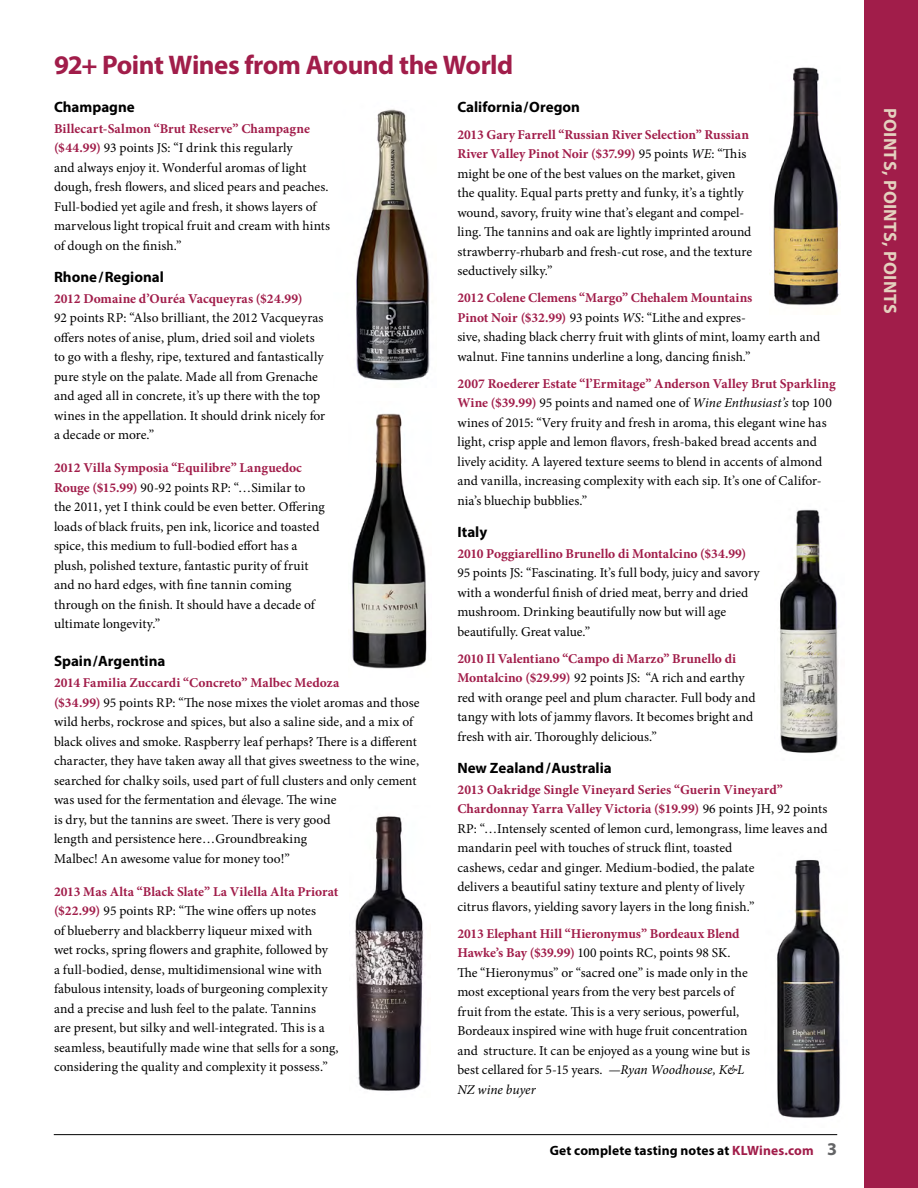
<style>
.page{position:relative;width:918px;height:1188px;background:#fff}
.page>*{position:absolute;margin:0;border:0;box-sizing:border-box;transform-origin:0 0}
.t1{font:700 27px "Myriad Pro";letter-spacing:-.02em;color:#a11d4a}
.t2{font:700 18px "Myriad Pro";letter-spacing:.02em;color:#e4d2bf}
.t3{font:700 15px "Myriad Pro";color:#000}
.t4{font:13.5px/19.5px "Minion Pro";color:#000}
.t5{font:700 13.5px "Minion Pro";letter-spacing:.005em;color:#a11d4a}
.t6{font:700 13.5px "Myriad Pro";letter-spacing:.01em;color:#000}
.s1{font-weight:700;color:#a11d4a}
.s2{font-style:italic}
.s3{color:#a11d4a}
.s4{font-size:18px;color:#636466}
</style>
<div class="page">
<div style="left:864px;top:0;width:54px;height:1188px;background:#a11d4a"></div>
<hr style="left:54px;top:1134px;width:783px;height:1px;background:#000">
<img style="left:780px;top:509px;width:58px;height:244px">
<img style="left:355px;top:816px;width:69px;height:275px">
<img style="left:356px;top:109px;width:74px;height:272px">
<img style="left:352px;top:413px;width:75px;height:256px">
<img style="left:769px;top:67px;width:72px;height:238px">
<img style="left:777px;top:860px;width:64px;height:258px">
<h1 class="t1" style="left:54px;top:48px;width:461px">92+ Point Wines from Around the World</h1>
<p class="t3" style="left:54px;top:97px;width:82px">Champagne</p>
<p class="t4" style="left:54px;top:119px;width:278px"><span class="s1">Billecart-Salmon “Brut Reserve” Champagne ($44.99)</span> 93 points JS: “I drink this regularly<br>and always enjoy it. Wonderful aromas of light dough, fresh flowers, and sliced pears and peaches.<br>Full-bodied yet agile and fresh, it shows layers of marvelous light tropical fruit and cream with hints of dough on the finish.”</p>
<p class="t3" style="left:54px;top:267px;width:111px">Rhone/Regional</p>
<p class="t5" style="left:54px;top:289px;width:250px">2012 Domaine d’Ouréa Vacqueyras ($24.99)</p>
<p class="t4" style="left:54px;top:308px;width:273px">92 points RP: “Also brilliant, the 2012 Vacqueyras offers notes of anise, plum, dried soil and violets to go with a fleshy, ripe, textured and fantastically pure style on the palate. Made all from Grenache and aged all in concrete, it’s up there with the top wines in the appellation. It should drink nicely for a decade or more.”</p>
<p class="t4" style="left:54px;top:458px;width:272px"><span class="s1">2012 Villa Symposia “Equilibre” Languedoc Rouge ($15.99)</span> 90-92 points RP: “…Similar to the 2011, yet I think could be even better. Offering loads of black fruits, pen ink, licorice and toasted spice, this medium to full-bodied effort has a plush, polished texture, fantastic purity of fruit and no hard edges, with fine tannin coming through on the finish. It should have a decade of ultimate longevity.”</p>
<p class="t3" style="left:54px;top:652px;width:113px">Spain/Argentina</p>
<p class="t4" style="left:54px;top:673px;width:367px"><span class="s1">2014 Familia Zuccardi “Concreto” Malbec Medoza<br>($34.99)</span> 95 points RP: “The nose mixes the violet aromas and those wild herbs, rockrose and spices, but also a saline side, and a mix of black olives and smoke. Raspberry leaf perhaps? There is a different character, they have taken away all that gives sweetness to the wine, searched for chalky soils, used part of full clusters and only cement was used for the fermentation and élevage. The wine<br>is dry, but the tannins are sweet. There is very good<br>length and persistence here…Groundbreaking<br>Malbec! An awesome value for money too!”</p>
<p class="t4" style="left:54px;top:882px;width:286px"><span class="s1">2013 Mas Alta “Black Slate” La Vilella Alta Priorat ($22.99)</span> 95 points RP: “The wine offers up notes<br>of blueberry and blackberry liqueur mixed with<br>wet rocks, spring flowers and graphite, followed by<br>a full-bodied, dense, multidimensional wine with fabulous intensity, loads of burgeoning complexity and a precise and lush feel to the palate. Tannins<br>are present, but silky and well-integrated. This is a seamless, beautifully made wine that sells for a song, considering the quality and complexity it possess.”</p>
<p class="t3" style="left:457px;top:97px;width:124px">California/Oregon</p>
<p class="t4" style="left:457px;top:125px;width:296px"><span class="s1">2013 Gary Farrell “Russian River Selection” Russian River Valley Pinot Noir ($37.99)</span> 95 points <span class="s2">WE</span>: “This might be one of the best values on the market, given the quality. Equal parts pretty and funky, it’s a tightly wound, savory, fruity wine that’s elegant and compel&shy;ling. The tannins and oak are lightly imprinted around strawberry-rhubarb and fresh-cut rose, and the texture seductively silky.”</p>
<p class="t4" style="left:457px;top:288px;width:364px"><span class="s1">2012 Colene Clemens “Margo” Chehalem Mountains<br>Pinot Noir ($32.99)</span> 93 points <span class="s2">WS</span>: “Lithe and expres-<br>sive, shading black cherry fruit with glints of mint, loamy earth and walnut. Fine tannins underline a long, dancing finish.”</p>
<p class="t4" style="left:457px;top:374px;width:380px"><span class="s1">2007 Roederer Estate “l’Ermitage” Anderson Valley Brut Sparkling Wine ($39.99)</span> 95 points and named one of <span class="s2">Wine Enthusiast’s</span> top 100 wines of 2015: “Very fruity and fresh in aroma, this elegant wine has light, crisp apple and lemon flavors, fresh-baked bread accents and lively acidity. A layered texture seems to blend in accents of almond and vanilla, increasing complexity with each sip. It’s one of Califor&shy;nia’s bluechip bubblies.”</p>
<p class="t3" style="left:457px;top:522px;width:31px">Italy</p>
<p class="t5" style="left:457px;top:544px;width:290px">2010 Poggiarellino Brunello di Montalcino ($34.99)</p>
<p class="t4" style="left:457px;top:563px;width:304px">95 points JS: “Fascinating. It’s full body, juicy and savory with a wonderful finish of dried meat, berry and dried mushroom. Drinking beautifully now but will age beautifully. Great value.”</p>
<p class="t4" style="left:457px;top:649px;width:300px"><span class="s1">2010 Il Valentiano “Campo di Marzo” Brunello di Montalcino ($29.99)</span> 92 points JS: “A rich and earthy red with orange peel and plum character. Full body and tangy with lots of jammy flavors. It becomes bright and fresh with air. Thoroughly delicious.”</p>
<p class="t3" style="left:457px;top:758px;width:156px">New Zealand /Australia</p>
<p class="t4" style="left:457px;top:780px;width:372px"><span class="s1">2013 Oakridge Single Vineyard Series “Guerin Vineyard” Chardonnay Yarra Valley Victoria ($19.99)</span> 96 points JH, 92 points RP: “…Intensely scented of lemon curd, lemongrass, lime leaves and mandarin peel with touches of struck flint, toasted<br>cashews, cedar and ginger. Medium-bodied, the palate<br>delivers a beautiful satiny texture and plenty of lively<br>citrus flavors, yielding savory layers in the long finish.”</p>
<p class="t4" style="left:457px;top:924px;width:294px"><span class="s1">2013 Elephant Hill “Hieronymus” Bordeaux Blend Hawke’s Bay ($39.99)</span> 100 points RC, points 98 SK.<br>The “Hieronymus” or “sacred one” is made only in the most exceptional years from the very best parcels of fruit from the estate. This is a very serious, powerful, Bordeaux inspired wine with huge fruit concentration and structure. It can be enjoyed as a young wine but is best cellared for 5-15 years. <span class="s2">—Ryan Woodhouse, K&amp;L NZ wine buyer</span></p>
<p class="t6" style="left:550px;top:1142px;width:289px">Get complete tasting notes at <span class="s3">KLWines.com</span> <span class="s4">3</span></p>
<h2 class="t2" style="left:902px;top:108px;width:207px;rotate:90deg">POINTS, POINTS, POINTS</h2>
</div>
